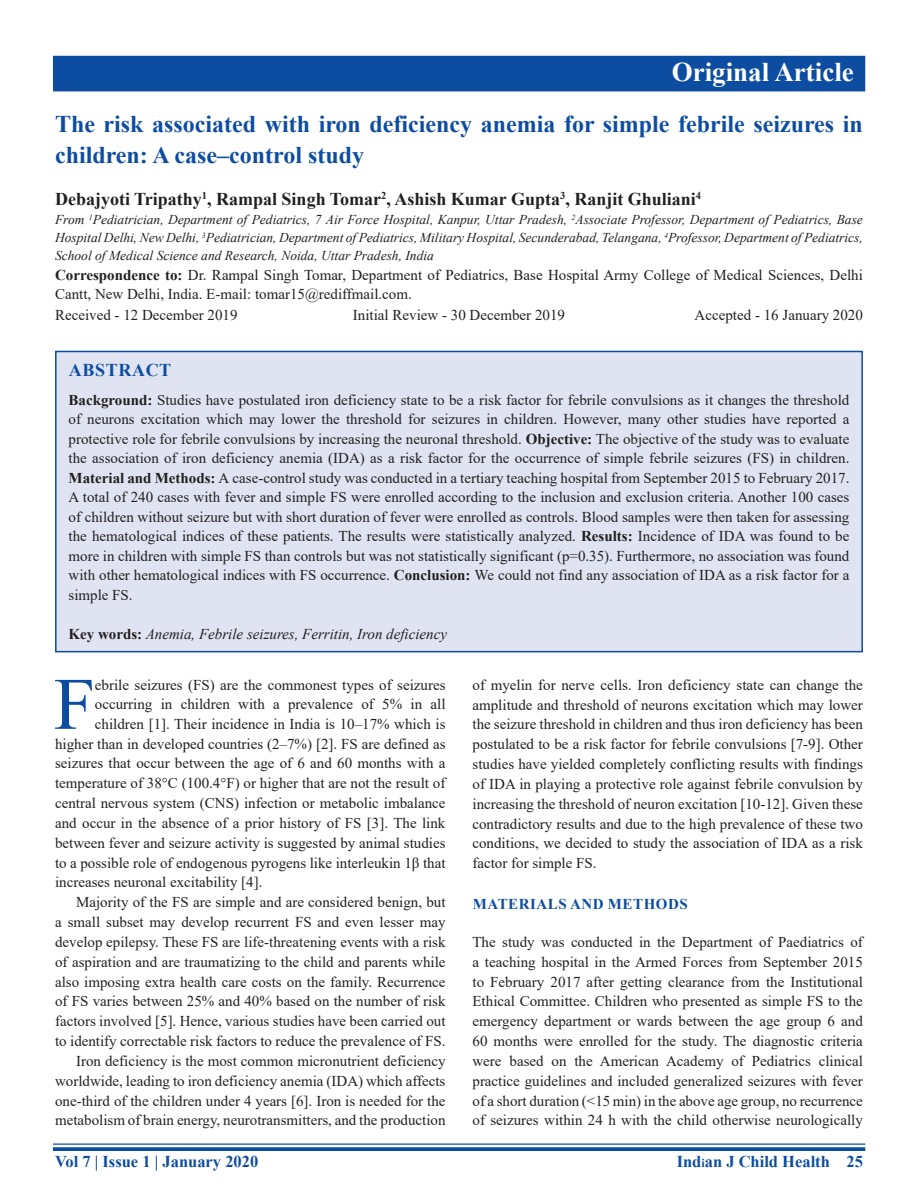
<style>
.page{position:relative;width:918px;height:1188px;background:#fff}
.page>*{position:absolute;margin:0;border:0;box-sizing:border-box;transform-origin:0 0}
.DROP_CAP_TX{font:73.95px "Times New Roman";color:#0d4da1}
.AH{font:700 27px "Times New Roman";color:#fff}
.AT{font:700 24px/31.5px "Times New Roman";color:#0d4da1}
.AU{font:700 18px "Times New Roman";color:#231f20}
.ABSH{font:700 18px "Times New Roman";letter-spacing:.035em;color:#0d4da1}
.RF{font:700 16.5px "Times New Roman";color:#0d4da1}
.TX{font:15px/19.8px "Times New Roman";color:#231f20;text-align:justify}
.ABS{font:15px/19.5px "Times New Roman";color:#231f20;text-align:justify}
.DROP_CAP_TX-2{font:15px "Times New Roman";color:#231f20}
.TXFL{font:15px/19.8px "Times New Roman";color:#231f20;text-align:justify}
.ADD{font:15px/19.5px "Times New Roman";color:#231f20}
.HIS{font:15px "Times New Roman";color:#231f20}
.KWD{font:italic 15px "Times New Roman";color:#231f20}
.t1{font:700 15px "Times New Roman";letter-spacing:.035em;color:#0d4da1}
.AFF{font:italic 13.5px/18px "Times New Roman";color:#231f20;text-align:justify}
.s1{font-weight:700}
.s2{font-weight:700;font-style:normal}
.s3{font-size:12px}
</style>
<div class="page">
<hr style="left:53px;top:1143px;width:812px;height:2px;background:#0d4da1">
<svg style="left:53px;top:1147px;width:812px;height:4px;background:#1b57a6"></svg>
<div style="left:53px;top:56px;width:812px;height:35px;background:#0d4da1"></div>
<div style="left:56px;top:351px;width:806px;height:301px;background:#e0e4f2"></div>
<div style="left:55px;top:351px;width:808px;height:301px;border:2px solid #0d4da1"></div>
<p class="AH" style="left:672px;top:52px;width:184px">Original Article</p>
<p class="AT" style="left:55px;top:107px;width:809px">The risk associated with iron deficiency anemia for simple febrile seizures in children: A case–control study</p>
<p class="AU" style="left:55px;top:186px;width:648px">Debajyoti Tripathy<sup>1</sup>, Rampal Singh Tomar<sup>2</sup>, Ashish Kumar Gupta<sup>3</sup>, Ranjit Ghuliani<sup>4</sup></p>
<p class="AFF" style="left:55px;top:210px;width:809px">From <sup>1</sup>Pediatrician, Department of Pediatrics, 7 Air Force Hospital, Kanpur, Uttar Pradesh, <sup>2</sup>Associate Professor, Department of Pediatrics, Base Hospital Delhi, New Delhi, <sup>3</sup>Pediatrician, Department of Pediatrics, Military Hospital, Secunderabad, Telangana, <sup>4</sup>Professor, Department of Pediatrics, School of Medical Science and Research, Noida, Uttar Pradesh, India</p>
<p class="ADD" style="left:55px;top:264px;width:809px"><span class="s1">Correspondence to:</span> Dr. Rampal Singh Tomar, Department of Pediatrics, Base Hospital Army College of Medical Sciences, Delhi<br>Cantt, New Delhi, India. E-mail: tomar15@rediffmail.com.</p>
<p class="HIS" style="left:55px;top:304px;width:184px">Received - 12 December 2019</p>
<p class="HIS" style="left:353px;top:304px;width:214px">Initial Review - 30 December 2019</p>
<p class="HIS" style="left:695px;top:304px;width:170px">Accepted - 16 January 2020</p>
<p class="ABSH" style="left:69px;top:357px;width:104px">ABSTRACT</p>
<p class="ABS" style="left:69px;top:390px;width:782px"><span class="s1">Background:</span> Studies have postulated iron deficiency state to be a risk factor for febrile convulsions as it changes the threshold of neurons excitation which may lower the threshold for seizures in children. However, many other studies have reported a protective role for febrile convulsions by increasing the neuronal threshold. <span class="s1">Objective:</span> The objective of the study was to evaluate the association of iron deficiency anemia (IDA) as a risk factor for the occurrence of simple febrile seizures (FS) in children.<br><span class="s1">Material and Methods:</span> A case-control study was conducted in a tertiary teaching hospital from September 2015 to February 2017.<br>A total of 240 cases with fever and simple FS were enrolled according to the inclusion and exclusion criteria. Another 100 cases of children without seizure but with short duration of fever were enrolled as controls. Blood samples were then taken for assessing the hematological indices of these patients. The results were statistically analyzed. <span class="s1">Results:</span> Incidence of IDA was found to be more in children with simple FS than controls but was not statistically significant (p=0.35). Furthermore, no association was found with other hematological indices with FS occurrence. <span class="s1">Conclusion:</span> We could not find any association of IDA as a risk factor for a simple FS.</p>
<p class="KWD" style="left:69px;top:624px;width:380px"><span class="s2">Key words:</span> Anemia, Febrile seizures, Ferritin, Iron deficiency</p>
<p class="DROP_CAP_TX" style="left:54px;top:652px;width:43px">F</p>
<p class="DROP_CAP_TX-2" style="left:95px;top:674px;width:352px">ebrile seizures (FS) are the commonest types of seizures</p>
<p class="DROP_CAP_TX-2" style="left:95px;top:694px;width:352px">occurring in children with a prevalence of 5% in all</p>
<p class="DROP_CAP_TX-2" style="left:95px;top:713px;width:352px">children [1]. Their incidence in India is 10–17% which is</p>
<p class="DROP_CAP_TX-2" style="left:55px;top:733px;width:392px">higher than in developed countries (2–7%) [2]. FS are defined as</p>
<p class="DROP_CAP_TX-2" style="left:55px;top:753px;width:392px">seizures that occur between the age of 6 and 60 months with a</p>
<p class="DROP_CAP_TX-2" style="left:55px;top:773px;width:392px">temperature of 38°C (100.4°F) or higher that are not the result of</p>
<p class="DROP_CAP_TX-2" style="left:55px;top:793px;width:392px">central nervous system (CNS) infection or metabolic imbalance</p>
<p class="DROP_CAP_TX-2" style="left:55px;top:812px;width:392px">and occur in the absence of a prior history of FS [3]. The link</p>
<p class="DROP_CAP_TX-2" style="left:55px;top:832px;width:392px">between fever and seizure activity is suggested by animal studies</p>
<p class="DROP_CAP_TX-2" style="left:55px;top:852px;width:392px">to a possible role of endogenous pyrogens like interleukin 1β that</p>
<p class="DROP_CAP_TX-2" style="left:55px;top:872px;width:209px">increases neuronal excitability [4].</p>
<p class="TX" style="left:55px;top:892px;width:392px;text-indent:21px">Majority of the FS are simple and are considered benign, but a small subset may develop recurrent FS and even lesser may develop epilepsy. These FS are life-threatening events with a risk of aspiration and are traumatizing to the child and parents while also imposing extra health care costs on the family. Recurrence of FS varies between 25% and 40% based on the number of risk factors involved [5]. Hence, various studies have been carried out to identify correctable risk factors to reduce the prevalence of FS.</p>
<p class="TX" style="left:55px;top:1051px;width:392px;text-indent:21px">Iron deficiency is the most common micronutrient deficiency worldwide, leading to iron deficiency anemia (IDA) which affects one-third of the children under 4 years [6]. Iron is needed for the metabolism of brain energy, neurotransmitters, and the production</p>
<p class="TX" style="left:472px;top:674px;width:392px">of myelin for nerve cells. Iron deficiency state can change the amplitude and threshold of neurons excitation which may lower the seizure threshold in children and thus iron deficiency has been postulated to be a risk factor for febrile convulsions [7-9]. Other studies have yielded completely conflicting results with findings of IDA in playing a protective role against febrile convulsion by increasing the threshold of neuron excitation [10-12]. Given these contradictory results and due to the high prevalence of these two conditions, we decided to study the association of IDA as a risk factor for simple FS.</p>
<h1 class="t1" style="left:473px;top:893px;width:217px">MATERIALS AND METHODS</h1>
<p class="TXFL" style="left:472px;top:932px;width:392px">The study was conducted in the Department of Paediatrics of a teaching hospital in the Armed Forces from September 2015 to February 2017 after getting clearance from the Institutional Ethical Committee. Children who presented as simple FS to the emergency department or wards between the age group 6 and 60 months were enrolled for the study. The diagnostic criteria were based on the American Academy of Pediatrics clinical practice guidelines and included generalized seizures with fever of a short duration (&lt;15 min) in the above age group, no recurrence of seizures within 24 h with the child otherwise neurologically</p>
<p class="RF" style="left:55px;top:1150px;width:205px">Vol 7 | Issue 1 | January 2020</p>
<p class="RF" style="left:677px;top:1150px;width:188px">Ind<span class="s3">i</span>an J Child Health 25</p>
</div>
